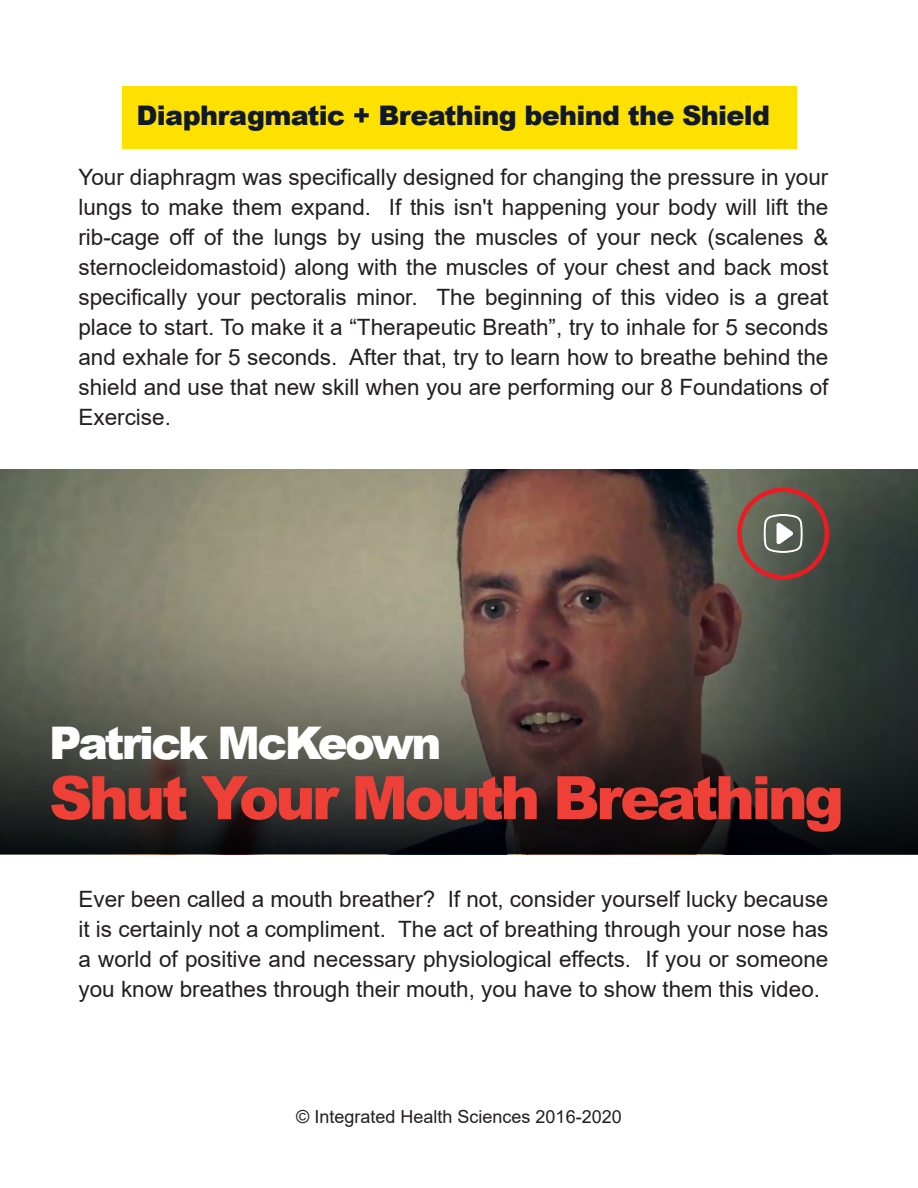
<style>
.page{position:relative;width:918px;height:1188px;background:#fff}
.page>*{position:absolute;margin:0;border:0;box-sizing:border-box;transform-origin:0 0}
.t1{font:900 60px "Arial";letter-spacing:-.06em;color:#ee4036}
.t2{font:900 45px "Arial";letter-spacing:-.06em;color:#fff}
.t3{font:900 27px "Arial";letter-spacing:-.025em;color:#10192a}
.t4{font:22.5px/30px "Arial";color:#231f20;text-align:justify}
.t5{font:18px "Arial";color:#231f20}
</style>
<div class="page">
<div style="left:122px;top:86px;width:674px;height:63px;background:#ffe100"></div>
<svg style="left:0;top:470px;width:918px;height:384px"></svg>
<svg style="left:764px;top:514px;width:39px;height:39px"></svg>
<div style="left:737px;top:487px;width:92px;height:92px;border:4px solid #e91c24;border-radius:50%"></div>
<p class="t3" style="left:137px;top:96px;width:635px">Diaphragmatic + Breathing behind the Shield</p>
<p class="t4" style="left:78px;top:162px;width:751px">Your diaphragm was specifically designed for changing the pressure in your lungs to make them expand. If this isn't happening your body will lift the rib-cage off of the lungs by using the muscles of your neck (scalenes &amp; sternocleidomastoid) along with the muscles of your chest and back most specifically your pectoralis minor. The beginning of this video is a great place to start. To make it a “Therapeutic Breath”, try to inhale for 5 seconds and exhale for 5 seconds. After that, try to learn how to breathe behind the shield and use that new skill when you are performing our 8 Foundations of Exercise.</p>
<h2 class="t2" style="left:49px;top:710px;width:394px">Patrick McKeown</h2>
<h1 class="t1" style="left:49px;top:754px;width:797px">Shut Your Mouth Breathing</h1>
<p class="t4" style="left:78px;top:884px;width:752px">Ever been called a mouth breather? If not, consider yourself lucky because it is certainly not a compliment. The act of breathing through your nose has a world of positive and necessary physiological effects. If you or someone you know breathes through their mouth, you have to show them this video.</p>
<p class="t5" style="left:296px;top:1105px;width:327px">© Integrated Health Sciences 2016-2020</p>
</div>
